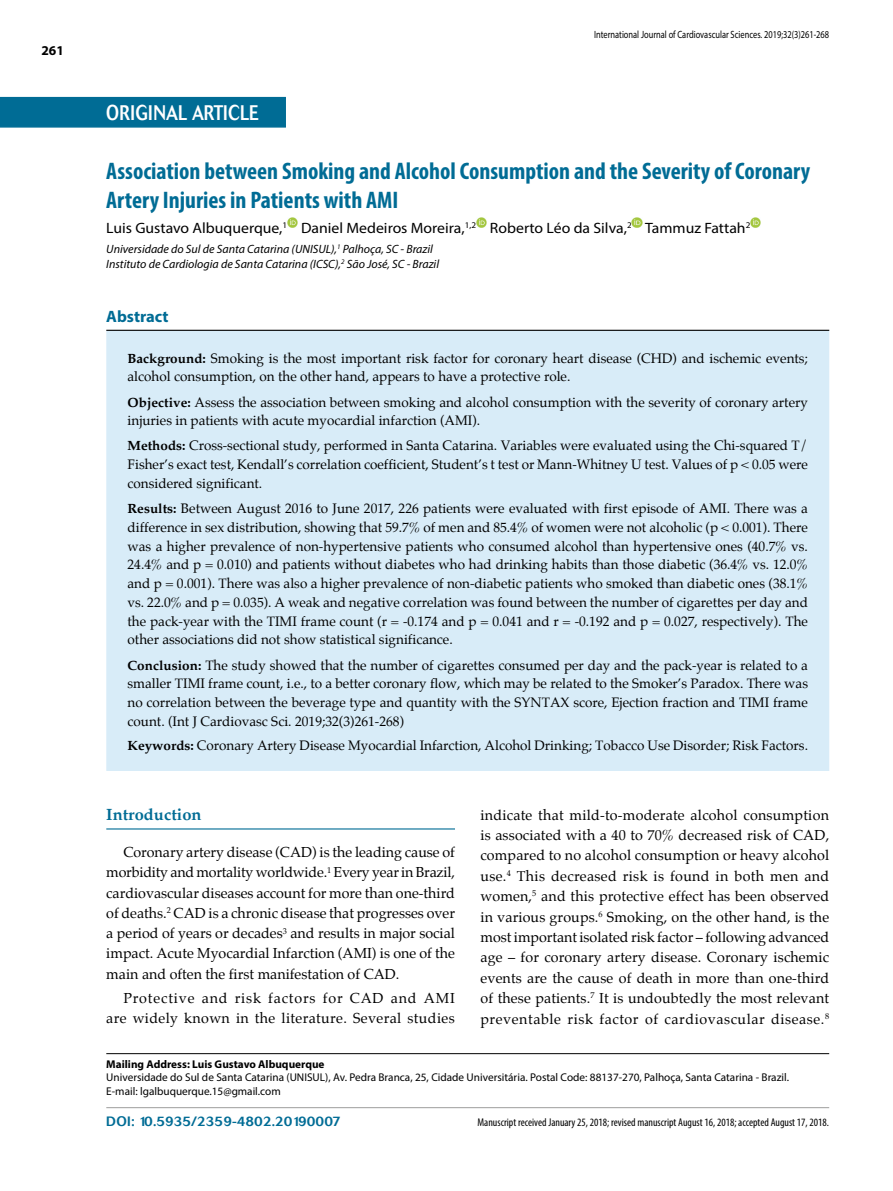
<style>
.page{position:relative;width:893px;height:1191px;background:#fff}
.page>*{position:absolute;margin:0;border:0;box-sizing:border-box;transform-origin:0 0}
.t1{font:700 condensed 24px/28.8px "Myriad Pro";color:#006c95}
.t2{font:500 21px "Cosmos";letter-spacing:.02em;color:#fff;scale:.8 1}
.t3{font:700 16.5px "Palatino";color:#006c95}
.t4{font:700 16.5px "Myriad Pro";color:#006c95}
.t5{font:15px "Myriad Pro";color:#000;scale:1.05 1}
.t6{font:14.25px/20.4px "Palatino";letter-spacing:.025em;color:#000;text-align:justify}
.t7{font:13.5px/18.8px "Palatino";color:#000;text-align:justify}
.t8{font:500 13.5px "Cosmos";color:#006c95}
.t9{font:700 13.5px "Myriad Pro";color:#000}
.t10{font:italic 12px/14.4px "Myriad Pro";color:#000}
.t11{font:11.25px/13.5px "Myriad Pro";color:#000}
.t12{font:condensed 11.25px "Myriad Pro";color:#000}
.t13{font:700 11.25px "Myriad Pro";color:#000}
.t14{font:10.5px "Myriad Pro";color:#000;scale:.8 1}
.s1{font-weight:700}
</style>
<div class="page">
<div style="left:0;top:97px;width:286px;height:31px;background:#006c95"></div>
<hr style="left:106px;top:1053px;width:723px;height:1px;background:#000">
<hr style="left:106px;top:1107px;width:723px;height:1px;background:#9d9d9c">
<svg style="left:287px;top:217px;width:11px;height:11px"></svg>
<svg style="left:476px;top:217px;width:11px;height:11px"></svg>
<svg style="left:632px;top:217px;width:10px;height:11px"></svg>
<svg style="left:750px;top:217px;width:11px;height:11px"></svg>
<div style="left:106px;top:331px;width:723px;height:440px;background:#d8ecf8"></div>
<hr style="left:106px;top:330px;width:723px;height:1px;background:#000">
<hr style="left:106px;top:828px;width:349px;height:1px;background:#006c95">
<p class="t9" style="left:41px;top:42px;width:24px">261</p>
<h2 class="t2" style="left:106px;top:100px;width:192px">ORIGINAL ARTICLE</h2>
<p class="t14" style="left:594px;top:28px;width:295px">International Journal of Cardiovascular Sciences. 2019;32(3)261-268</p>
<h1 class="t1" style="left:106px;top:156px;width:705px">Association between Smoking and Alcohol Consumption and the Severity of Coronary<br>Artery Injuries in Patients with AMI</h1>
<p class="t5" style="left:106px;top:218px;width:615px">Luis Gustavo Albuquerque,<sup>1</sup> Daniel Medeiros Moreira,<sup>1,2</sup> Roberto Léo da Silva,<sup>2</sup> Tammuz Fattah<sup>2</sup></p>
<p class="t10" style="left:106px;top:242px;width:334px">Universidade do Sul de Santa Catarina (UNISUL),<sup>1</sup> Palhoça, SC - Brazil<br>Instituto de Cardiologia de Santa Catarina (ICSC),<sup>2</sup> São José, SC - Brazil</p>
<p class="t4" style="left:106px;top:305px;width:64px">Abstract</p>
<p class="t7" style="left:128px;top:349px;width:682px"><span class="s1">Background:</span> Smoking is the most important risk factor for coronary heart disease (CHD) and ischemic events; alcohol consumption, on the other hand, appears to have a protective role.</p>
<p class="t7" style="left:128px;top:393px;width:682px"><span class="s1">Objective:</span> Assess the association between smoking and alcohol consumption with the severity of coronary artery injuries in patients with acute myocardial infarction (AMI).</p>
<p class="t7" style="left:128px;top:437px;width:682px"><span class="s1">Methods:</span> Cross-sectional study, performed in Santa Catarina. Variables were evaluated using the Chi-squared T/ Fisher’s exact test, Kendall’s correlation coefficient, Student’s t test or Mann-Whitney U test. Values of p &lt; 0.05 were considered significant.</p>
<p class="t7" style="left:128px;top:499px;width:682px"><span class="s1">Results:</span> Between August 2016 to June 2017, 226 patients were evaluated with first episode of AMI. There was a difference in sex distribution, showing that 59.7% of men and 85.4% of women were not alcoholic (p &lt; 0.001). There was a higher prevalence of non-hypertensive patients who consumed alcohol than hypertensive ones (40.7% vs.<br>24.4% and p = 0.010) and patients without diabetes who had drinking habits than those diabetic (36.4% vs. 12.0% and p = 0.001). There was also a higher prevalence of non-diabetic patients who smoked than diabetic ones (38.1% vs. 22.0% and p = 0.035). A weak and negative correlation was found between the number of cigarettes per day and the pack-year with the TIMI frame count (r = -0.174 and p = 0.041 and r = -0.192 and p = 0.027, respectively). The other associations did not show statistical significance.</p>
<p class="t7" style="left:128px;top:656px;width:682px"><span class="s1">Conclusion:</span> The study showed that the number of cigarettes consumed per day and the pack-year is related to a smaller TIMI frame count, i.e., to a better coronary flow, which may be related to the Smoker’s Paradox. There was no correlation between the beverage type and quantity with the SYNTAX score, Ejection fraction and TIMI frame count. (Int J Cardiovasc Sci. 2019;32(3)261-268)</p>
<p class="t7" style="left:128px;top:736px;width:682px"><span class="s1">Keywords:</span> Coronary Artery Disease Myocardial Infarction, Alcohol Drinking; Tobacco Use Disorder; Risk Factors.</p>
<p class="t3" style="left:106px;top:804px;width:97px">Introduction</p>
<p class="t6" style="left:106px;top:842px;width:350px;text-indent:17px">Coronary artery disease (CAD) is the leading cause of morbidity and mortality worldwide.<sup>1</sup> Every year in Brazil, cardiovascular diseases account for more than one-third of deaths.<sup>2</sup> CAD is a chronic disease that progresses over a period of years or decades<sup>3</sup> and results in major social impact. Acute Myocardial Infarction (AMI) is one of the main and often the first manifestation of CAD.</p>
<p class="t6" style="left:106px;top:988px;width:350px;text-align:right">Protective and risk factors for CAD and AMI are widely known in the literature. Several studies</p>
<p class="t6" style="left:480px;top:805px;width:350px">indicate that mild-to-moderate alcohol consumption is associated with a 40 to 70% decreased risk of CAD, compared to no alcohol consumption or heavy alcohol use.<sup>4</sup> This decreased risk is found in both men and women,<sup>5</sup> and this protective effect has been observed in various groups.<sup>6</sup> Smoking, on the other hand, is the most important isolated risk factor – following advanced age – for coronary artery disease. Coronary ischemic events are the cause of death in more than one-third of these patients.<sup>7</sup> It is undoubtedly the most relevant preventable risk factor of cardiovascular disease.<sup>8</sup></p>
<p class="t13" style="left:106px;top:1056px;width:220px">Mailing Address: Luis Gustavo Albuquerque</p>
<p class="t11" style="left:106px;top:1070px;width:684px">Universidade do Sul de Santa Catarina (UNISUL), Av. Pedra Branca, 25, Cidade Universitária. Postal Code: 88137-270, Palhoça, Santa Catarina - Brazil.<br>E-mail: lgalbuquerque.15@gmail.com</p>
<p class="t8" style="left:106px;top:1113px;width:236px">DOI: 10.5935/2359-4802.20190007</p>
<p class="t12" style="left:478px;top:1115px;width:353px">Manuscript received January 25, 2018; revised manuscript August 16, 2018; accepted August 17, 2018.</p>
</div>
